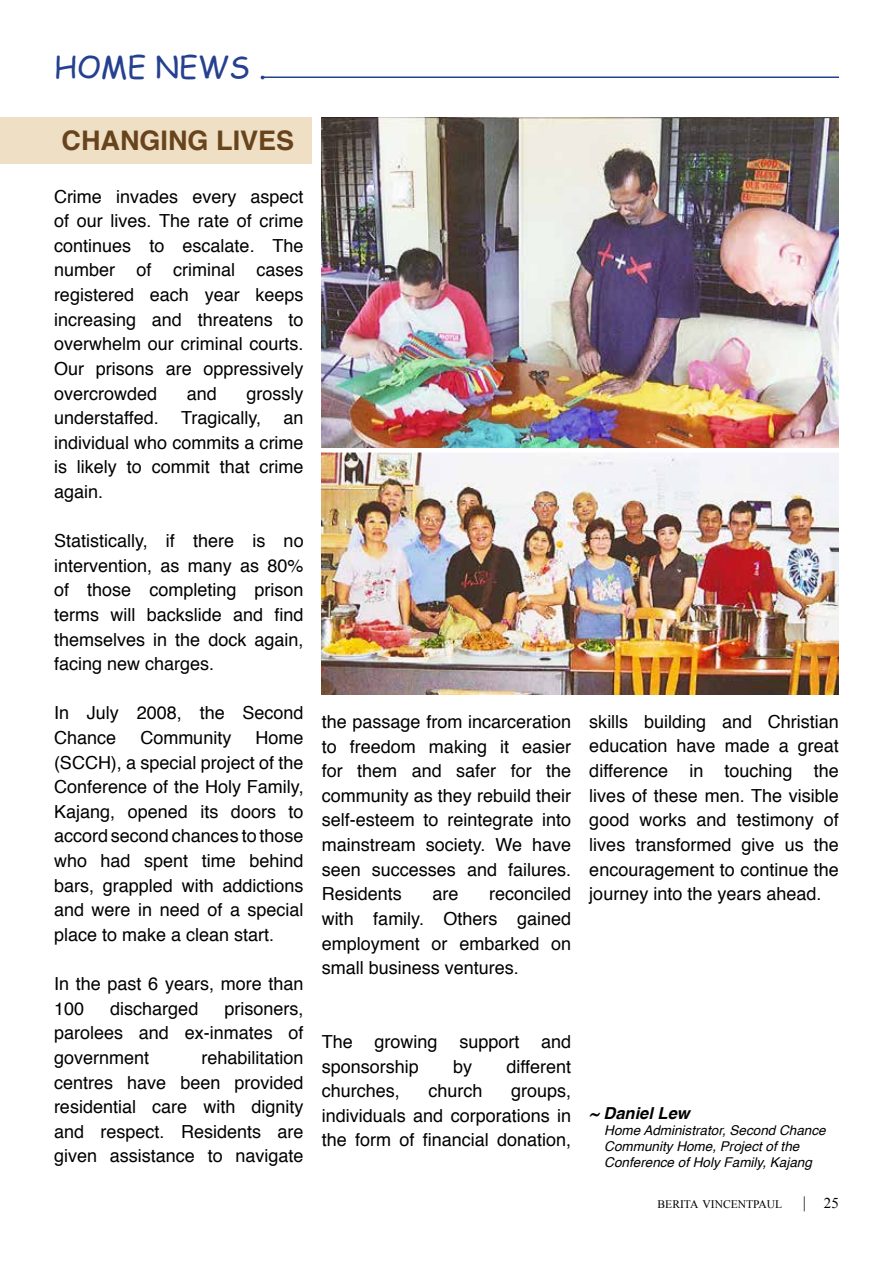
<style>
.page{position:relative;width:893px;height:1263px;background:#fff}
.page>*{position:absolute;margin:0;border:0;box-sizing:border-box;transform-origin:0 0}
.t1{font:30px "Comic Sans MS";color:#25408f}
.t2{font:700 27px "Helvetica";color:#68441d}
.t3{font:18px/24.6px "Helvetica";color:#000;text-align:justify}
.t4{font:italic 700 16.5px "Helvetica";color:#000}
.t5{font:15px "Times New Roman";color:#000}
.t6{font:italic 13.5px/16.2px "Helvetica";color:#000}
.t7{font:11.55px "Times New Roman";color:#000}
.s1{font-size:16.5px}
</style>
<div class="page">
<hr style="left:261px;top:76px;width:578px;height:2px;background:#25408f">
<div style="left:0;top:117px;width:311px;height:46px;background:#eedfc5"></div>
<img style="left:322px;top:117px;width:517px;height:578px">
<hr style="left:313px;top:448px;width:537px;height:4px;background:#fff">
<h1 class="t1" style="left:54px;top:45px;width:214px">HOME NEWS .</h1>
<h2 class="t2" style="left:62px;top:119px;width:234px">CHANGING LIVES</h2>
<p class="t3" style="left:54px;top:185px;width:251px">Crime invades every aspect of our lives. The rate of crime continues to escalate. The number of criminal cases registered each year keeps increasing and threatens to overwhelm our criminal courts.<br>Our prisons are oppressively overcrowded</p>
<p class="t3" style="left:187px;top:381px;width:32px">and</p>
<p class="t3" style="left:54px;top:381px;width:251px;text-indent:193px">grossly understaffed. Tragically,</p>
<p class="t3" style="left:54px;top:406px;width:251px;text-indent:230px">an individual who commits a crime is likely to commit that crime again.</p>
<p class="t3" style="left:54px;top:529px;width:251px">Statistically, if there is no intervention, as many as 80% of those completing prison terms will backslide and find themselves in the dock again, facing new charges.</p>
<p class="t3" style="left:54px;top:701px;width:251px">In July 2008, the Second<br>Chance</p>
<p class="t3" style="left:140px;top:726px;width:93px">Community</p>
<p class="t3" style="left:54px;top:726px;width:251px;text-indent:202px">Home (SCCH), a special project of the Conference of the Holy Family, Kajang, opened its doors to accord second chances to those who had spent time behind bars, grappled with addictions and were in need of a special place to make a clean start.</p>
<p class="t3" style="left:54px;top:972px;width:251px">In the past 6 years, more than<br>100</p>
<p class="t3" style="left:110px;top:996px;width:90px">discharged</p>
<p class="t3" style="left:54px;top:996px;width:251px;text-indent:171px">prisoners, parolees and ex-inmates of government</p>
<p class="t3" style="left:54px;top:1046px;width:251px;text-indent:148px">rehabilitation centres have been provided residential care with dignity and respect. Residents are given assistance to navigate</p>
<p class="t3" style="left:322px;top:710px;width:251px">the passage from incarceration to freedom making it easier for them and safer for the community as they rebuild their self-esteem to reintegrate into mainstream society. We have seen successes and failures.<br>Residents</p>
<p class="t3" style="left:322px;top:882px;width:251px;text-indent:168px">reconciled with family. Others gained employment or embarked on small business ventures.</p>
<p class="t3" style="left:432px;top:882px;width:28px">are</p>
<p class="t3" style="left:589px;top:710px;width:251px">skills building and Christian education have made a great difference in touching the lives of these men. The visible good works and testimony of lives transformed give us the encouragement to continue the journey into the years ahead.</p>
<p class="t3" style="left:322px;top:1030px;width:251px">The growing support and sponsorship</p>
<p class="t3" style="left:453px;top:1054px;width:21px">by</p>
<p class="t3" style="left:507px;top:1054px;width:66px">different</p>
<p class="t3" style="left:322px;top:1079px;width:80px">churches,</p>
<p class="t3" style="left:428px;top:1079px;width:56px">church</p>
<p class="t3" style="left:322px;top:1079px;width:251px;text-indent:190px">groups, individuals and corporations in the form of financial donation,</p>
<p class="t4" style="left:589px;top:1099px;width:102px">~ Daniel Lew</p>
<p class="t6" style="left:604px;top:1122px;width:223px">Home Administrator, Second Chance<br>Community Home, Project of the<br>Conference of Holy Family, Kajang</p>
<p class="t7" style="left:658px;top:1196px;width:126px">BERITA VINCENTPAUL</p>
<p class="t5" style="left:803px;top:1192px;width:38px"><span class="s1">|</span> 25</p>
</div>
